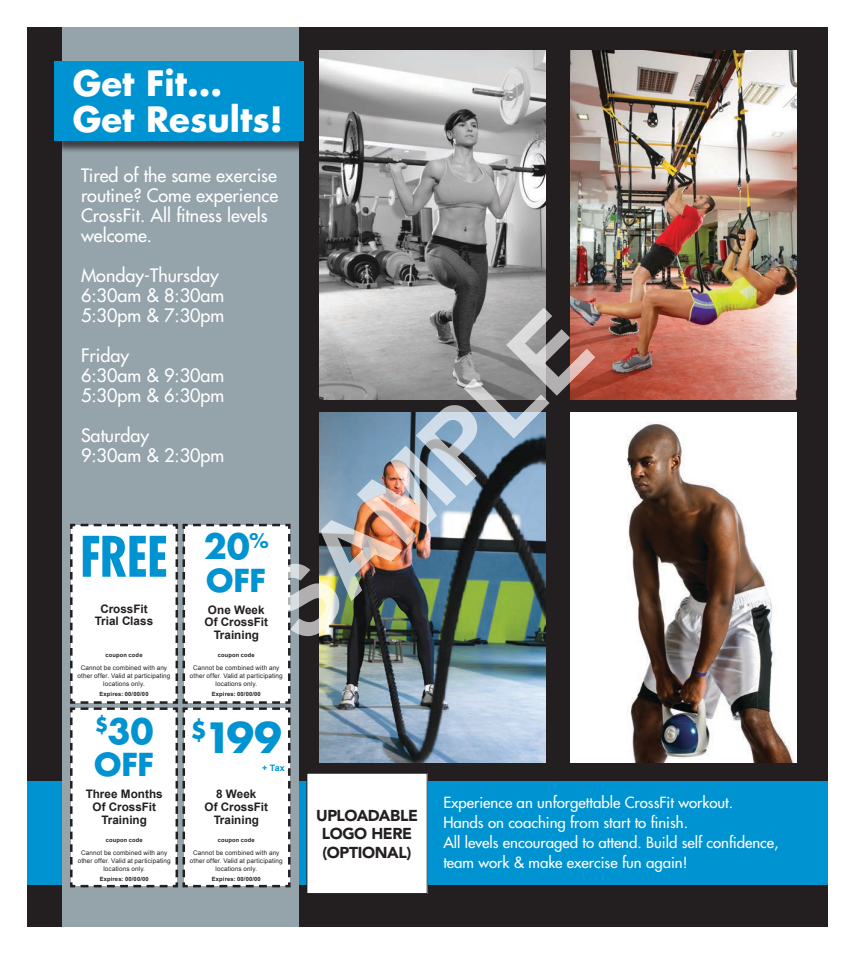
<style>
.page{position:relative;width:855px;height:954px;background:#fff}
.page>*{position:absolute;margin:0;border:0;box-sizing:border-box;transform-origin:0 0}
.t1{font:700 100px "Arial";color:rgb(255 255 255/.65)}
.t2{font:700 condensed 54.3px "Futura Std";color:#0093d1}
.t3{font:700 40.6px "Futura Std";color:#0093d1}
.t4{font:700 34px/36px "Futura Std";color:#fff}
.t5{font:700 33.8px "Futura Std";color:#0093d1}
.t6{font:700 30.8px "Futura Std";letter-spacing:-.015em;color:#0093d1}
.t7{font:500 18px/20px "Futura Std";color:#fff}
.t8{font:900 15.7px/18.8px "Avenir LT Std";letter-spacing:-.025em;color:#231f20;text-align:center}
.t9{font:500 15px/20px "Futura Std";color:#fff}
.t10{font:700 11.7px/12.8px "Arial";color:#231f20;text-align:center}
.t11{font:700 8.9px "Arial";color:#0093d1}
.t12{font:6.4px/7.7px "Arial";letter-spacing:.02em;color:#231f20;text-align:center}
.t13{font:700 5.8px "Arial";letter-spacing:.03em;color:#231f20}
</style>
<div class="page">
<div style="left:27px;top:27px;width:801px;height:900px;background:#231f20"></div>
<div style="left:27px;top:782px;width:801px;height:103px;background:#0093d1"></div>
<div style="left:62px;top:27px;width:237px;height:900px;background:#95a3ab"></div>
<svg style="left:70px;top:523px;width:221px;height:365px;background:#f0f1f1"></svg>
<img style="left:571px;top:50px;width:226px;height:349px">
<img style="left:320px;top:50px;width:226px;height:349px">
<img style="left:571px;top:413px;width:226px;height:349px">
<img style="left:320px;top:413px;width:226px;height:349px">
<div style="left:56px;top:63px;width:260px;height:90px;background:#231f20;opacity:.75"></div>
<div style="left:54px;top:62px;width:250px;height:79px;background:#0093d1"></div>
<div style="left:307px;top:773px;width:120px;height:121px;background:#fff"></div>
<div style="left:307px;top:773px;width:121px;height:121px;border:1px solid #231f20"></div>
<h3 class="t4" style="left:73px;top:64px;width:211px">Get Fit...<br>Get Results!</h3>
<h3 class="t7" style="left:81px;top:165px;width:199px">Tired of the same exercise routine? Come experience<br>CrossFit. All fitness levels welcome.</h3>
<h3 class="t7" style="left:81px;top:265px;width:145px">Monday-Thursday<br>6:30am &amp; 8:30am<br>5:30pm &amp; 7:30pm</h3>
<h3 class="t7" style="left:81px;top:345px;width:145px">Friday<br>6:30am &amp; 9:30am<br>5:30pm &amp; 6:30pm</h3>
<h3 class="t7" style="left:81px;top:425px;width:145px">Saturday<br>9:30am &amp; 2:30pm</h3>
<h1 class="t1" style="left:233px;top:577px;width:418px;rotate:-45deg">SAMPLE</h1>
<h3 class="t5" style="left:204px;top:524px;width:66px">20<sup>%</sup></h3>
<h3 class="t6" style="left:206px;top:560px;width:61px">OFF</h3>
<h2 class="t2" style="left:80px;top:523px;width:90px">FREE</h2>
<h3 class="t10" style="left:95px;top:602px;width:60px">CrossFit<br>Trial Class</h3>
<p class="t13" style="left:105px;top:651px;width:39px">coupon code</p>
<p class="t12" style="left:78px;top:664px;width:95px">Cannot be combined with any other offer. Valid at participating locations only.</p>
<p class="t13" style="left:99px;top:690px;width:51px">Expires: 00/00/00</p>
<h3 class="t10" style="left:205px;top:603px;width:65px">One Week<br>Of CrossFit<br>Training</h3>
<p class="t13" style="left:218px;top:651px;width:39px">coupon code</p>
<p class="t12" style="left:190px;top:664px;width:95px">Cannot be combined with any other offer. Valid at participating locations only.</p>
<p class="t13" style="left:212px;top:690px;width:51px">Expires: 00/00/00</p>
<h3 class="t5" style="left:95px;top:708px;width:60px"><sup>$</sup>30</h3>
<h3 class="t6" style="left:94px;top:744px;width:61px">OFF</h3>
<h3 class="t10" style="left:86px;top:788px;width:78px">Three Months<br>Of CrossFit<br>Training</h3>
<p class="t13" style="left:106px;top:836px;width:39px">coupon code</p>
<p class="t12" style="left:78px;top:849px;width:95px">Cannot be combined with any other offer. Valid at participating locations only.</p>
<p class="t13" style="left:100px;top:875px;width:51px">Expires: 00/00/00</p>
<h3 class="t3" style="left:191px;top:711px;width:93px"><sup>$</sup>199</h3>
<h3 class="t11" style="left:262px;top:761px;width:24px">+ Tax</h3>
<h3 class="t10" style="left:205px;top:788px;width:65px">8 Week<br>Of CrossFit<br>Training</h3>
<p class="t13" style="left:218px;top:836px;width:39px">coupon code</p>
<p class="t12" style="left:190px;top:849px;width:95px">Cannot be combined with any other offer. Valid at participating locations only.</p>
<p class="t13" style="left:212px;top:875px;width:51px">Expires: 00/00/00</p>
<h3 class="t8" style="left:316px;top:806px;width:103px">UPLOADABLE<br>LOGO HERE (OPTIONAL)</h3>
<h3 class="t9" style="left:443px;top:793px;width:337px">Experience an unforgettable CrossFit workout.<br>Hands on coaching from start to finish.<br>All levels encouraged to attend. Build self confidence, team work &amp; make exercise fun again!</h3>
</div>
